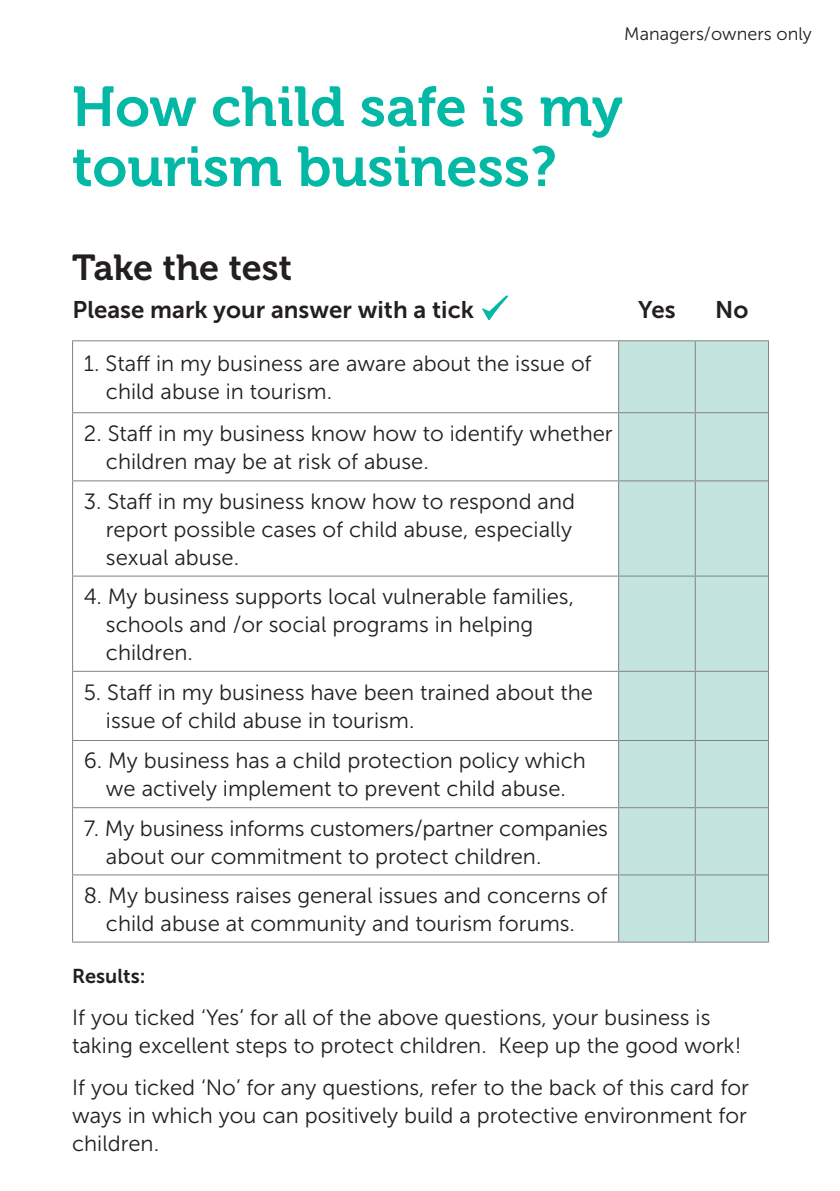
<style>
.page{position:relative;width:840px;height:1191px;background:#fff}
.page>*{position:absolute;margin:0;border:0;box-sizing:border-box;transform-origin:0 0}
.t1{font:56px/60px "Museo 700";color:#03b8a4}
.t2{font:36px "Museo 700";letter-spacing:-.005em;color:#231f20}
.t3{font:24px "Museo Sans 700";color:#231f20}
.t4{font:22px/28px "Museo Sans 300";color:#231f20}
.t5{font:20px "Museo Sans 700";color:#231f20}
.t6{font:18px "Museo Sans 300";color:#231f20}
</style>
<div class="page">
<div style="left:618px;top:341px;width:149px;height:600px;background:#c4e5df"></div>
<hr style="left:72px;top:340px;width:546px;height:1px;background:#808285">
<hr style="left:72px;top:341px;width:1px;height:71px;background:#808285">
<hr style="left:618px;top:340px;width:76px;height:1px;background:#808285">
<hr style="left:694px;top:340px;width:74px;height:1px;background:#808285">
<hr style="left:694px;top:341px;width:1px;height:71px;background:#808285">
<hr style="left:72px;top:412px;width:546px;height:1px;background:#808285">
<hr style="left:72px;top:413px;width:1px;height:67px;background:#808285">
<hr style="left:618px;top:412px;width:76px;height:1px;background:#808285">
<hr style="left:694px;top:412px;width:73px;height:1px;background:#808285">
<hr style="left:694px;top:413px;width:1px;height:67px;background:#808285">
<hr style="left:72px;top:480px;width:546px;height:1px;background:#808285">
<hr style="left:72px;top:481px;width:1px;height:94px;background:#808285">
<hr style="left:618px;top:480px;width:76px;height:1px;background:#808285">
<hr style="left:694px;top:480px;width:73px;height:1px;background:#808285">
<hr style="left:694px;top:481px;width:1px;height:94px;background:#808285">
<hr style="left:72px;top:575px;width:546px;height:1px;background:#808285">
<hr style="left:72px;top:576px;width:1px;height:95px;background:#808285">
<hr style="left:618px;top:575px;width:76px;height:1px;background:#808285">
<hr style="left:694px;top:575px;width:73px;height:1px;background:#808285">
<hr style="left:694px;top:576px;width:1px;height:95px;background:#808285">
<hr style="left:72px;top:671px;width:546px;height:1px;background:#808285">
<hr style="left:72px;top:672px;width:1px;height:68px;background:#808285">
<hr style="left:618px;top:671px;width:76px;height:1px;background:#808285">
<hr style="left:694px;top:671px;width:73px;height:1px;background:#808285">
<hr style="left:694px;top:672px;width:1px;height:68px;background:#808285">
<hr style="left:72px;top:740px;width:546px;height:1px;background:#808285">
<hr style="left:72px;top:741px;width:1px;height:66px;background:#808285">
<hr style="left:618px;top:740px;width:76px;height:1px;background:#808285">
<hr style="left:694px;top:740px;width:73px;height:1px;background:#808285">
<hr style="left:694px;top:741px;width:1px;height:66px;background:#808285">
<hr style="left:72px;top:807px;width:546px;height:1px;background:#808285">
<hr style="left:72px;top:808px;width:1px;height:66px;background:#808285">
<hr style="left:618px;top:807px;width:76px;height:1px;background:#808285">
<hr style="left:694px;top:807px;width:73px;height:1px;background:#808285">
<hr style="left:694px;top:808px;width:1px;height:66px;background:#808285">
<hr style="left:72px;top:874px;width:546px;height:1px;background:#808285">
<hr style="left:72px;top:875px;width:1px;height:66px;background:#808285">
<hr style="left:618px;top:874px;width:76px;height:1px;background:#808285">
<hr style="left:694px;top:874px;width:73px;height:1px;background:#808285">
<hr style="left:694px;top:875px;width:1px;height:66px;background:#808285">
<hr style="left:72px;top:941px;width:546px;height:1px;background:#808285">
<hr style="left:618px;top:941px;width:76px;height:1px;background:#808285">
<hr style="left:694px;top:941px;width:74px;height:1px;background:#808285">
<hr style="left:617px;top:341px;width:1px;height:71px;background:#808285">
<hr style="left:767px;top:341px;width:1px;height:72px;background:#808285">
<hr style="left:617px;top:413px;width:1px;height:67px;background:#808285">
<hr style="left:767px;top:413px;width:1px;height:68px;background:#808285">
<hr style="left:617px;top:481px;width:1px;height:94px;background:#808285">
<hr style="left:767px;top:481px;width:1px;height:95px;background:#808285">
<hr style="left:617px;top:576px;width:1px;height:95px;background:#808285">
<hr style="left:767px;top:576px;width:1px;height:95px;background:#808285">
<hr style="left:617px;top:672px;width:1px;height:68px;background:#808285">
<hr style="left:767px;top:671px;width:1px;height:69px;background:#808285">
<hr style="left:617px;top:741px;width:1px;height:66px;background:#808285">
<hr style="left:767px;top:740px;width:1px;height:67px;background:#808285">
<hr style="left:617px;top:808px;width:1px;height:66px;background:#808285">
<hr style="left:767px;top:807px;width:1px;height:68px;background:#808285">
<hr style="left:617px;top:875px;width:1px;height:66px;background:#808285">
<hr style="left:767px;top:875px;width:1px;height:66px;background:#808285">
<svg style="left:482px;top:295px;width:26px;height:25px"></svg>
<p class="t6" style="left:624px;top:24px;width:189px">Managers/owners only</p>
<h1 class="t1" style="left:72px;top:77px;width:552px">How child safe is my tourism business?</h1>
<h2 class="t2" style="left:72px;top:248px;width:221px">Take the test</h2>
<p class="t3" style="left:72px;top:296px;width:403px">Please mark your answer with a tick</p>
<p class="t3" style="left:638px;top:296px;width:39px">Yes</p>
<p class="t3" style="left:714px;top:296px;width:35px">No</p>
<p class="t4" style="left:106px;top:349px;width:487px;text-indent:-22px">1. Staff in my business are aware about the issue of child abuse in tourism.</p>
<p class="t4" style="left:106px;top:419px;width:508px;text-indent:-22px">2. Staff in my business know how to identify whether children may be at risk of abuse.</p>
<p class="t4" style="left:106px;top:487px;width:470px;text-indent:-22px">3. Staff in my business know how to respond and report possible cases of child abuse, especially sexual abuse.</p>
<p class="t4" style="left:106px;top:582px;width:469px;text-indent:-22px">4. My business supports local vulnerable families, schools and /or social programs in helping children.</p>
<p class="t4" style="left:106px;top:679px;width:488px;text-indent:-22px">5. Staff in my business have been trained about the issue of child abuse in tourism.</p>
<p class="t4" style="left:84px;top:747px;width:503px;text-align:center">6. My business has a child protection policy which we actively implement to prevent child abuse.</p>
<p class="t4" style="left:106px;top:814px;width:503px;text-indent:-22px">7. My business informs customers/partner companies about our commitment to protect children.</p>
<p class="t4" style="left:84px;top:881px;width:525px;text-align:center">8. My business raises general issues and concerns of child abuse at community and tourism forums.</p>
<p class="t5" style="left:72px;top:965px;width:75px">Results:</p>
<p class="t4" style="left:72px;top:1004px;width:670px">If you ticked ‘Yes’ for all of the above questions, your business is taking excellent steps to protect children. Keep up the good work!</p>
<p class="t4" style="left:72px;top:1074px;width:678px;text-align:justify">If you ticked ‘No’ for any questions, refer to the back of this card for ways in which you can positively build a protective environment for children.</p>
</div>
